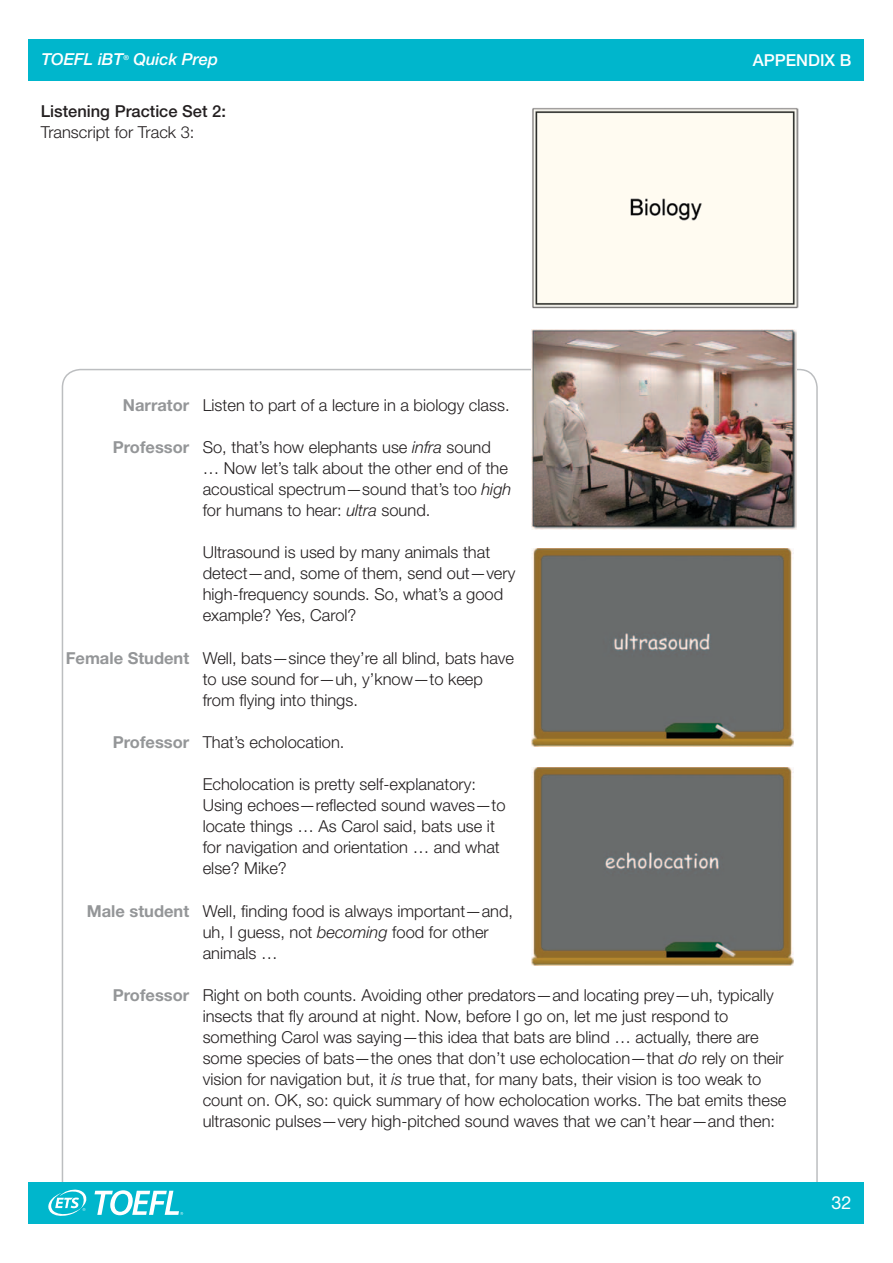
<style>
.page{position:relative;width:893px;height:1263px;background:#fff}
.page>*{position:absolute;margin:0;border:0;box-sizing:border-box;transform-origin:0 0}
.t1{font:18px "Helvetica Neue LT Std";color:#fff}
.t2{font:300 16.5px/21px "Helvetica Neue LT Std";color:#231f20}
.t3{font:500 16.5px "Helvetica Neue LT Std";color:#231f20}
.t4{font:italic 500 16.5px "Helvetica Neue LT Std";color:#fff}
.t5{font:500 16.5px "Helvetica Neue LT Std";color:#fff}
.t6{font:italic 500 7.05px "Helvetica Neue LT Std";color:#fff}
.s1{font-weight:700;color:#949698}
.s2{font-style:italic}
</style>
<div class="page">
<div style="left:29px;top:39px;width:835px;height:42px;background:#00b6cc"></div>
<div style="left:29px;top:1182px;width:835px;height:42px;background:#00b6cc"></div>
<svg style="left:48px;top:1189px;width:39px;height:27px"></svg>
<svg style="left:95px;top:1190px;width:88px;height:25px"></svg>
<img style="left:532px;top:108px;width:266px;height:201px">
<img style="left:531px;top:329px;width:266px;height:200px">
<img style="left:531px;top:548px;width:262px;height:198px">
<img style="left:531px;top:768px;width:262px;height:198px">
<p class="t4" style="left:41px;top:50px;width:83px">TOEFL iBT</p>
<p class="t6" style="left:123px;top:53px;width:7px">®</p>
<p class="t4" style="left:134px;top:50px;width:86px">Quick Prep</p>
<p class="t3" style="left:41px;top:102px;width:187px">Listening Practice Set 2:</p>
<p class="t2" style="left:41px;top:122px;width:155px">Transcript for Track 3:</p>
<p class="t5" style="left:753px;top:50px;width:12px">App</p>
<p class="t5" style="left:786px;top:50px;width:21px">endix</p>
<p class="t5" style="left:840px;top:50px;width:13px">B</p>
<p class="t2" style="left:123px;top:395px;width:388px"><span class="s1">Narrator</span> Listen to part of a lecture in a biology class.</p>
<p class="t2" style="left:203px;top:437px;width:310px;text-indent:-90px"><span class="s1">Professor</span> So, that’s how elephants use <span class="s2">infra</span> sound … Now let’s talk about the other end of the acoustical spectrum—sound that’s too <span class="s2">high </span>for humans to hear: <span class="s2">ultra</span> sound.</p>
<p class="t2" style="left:203px;top:542px;width:314px">Ultrasound is used by many animals that detect—and, some of them, send out—very high-frequency sounds. So, what’s a good example? Yes, Carol?</p>
<p class="t2" style="left:203px;top:647px;width:313px;text-indent:-137px"><span class="s1">Female Student</span> Well, bats—since they’re all blind, bats have to use sound for—uh, y’know—to keep from flying into things.</p>
<p class="t2" style="left:113px;top:731px;width:233px"><span class="s1">Professor</span> That’s echolocation.</p>
<p class="t2" style="left:203px;top:773px;width:304px">Echolocation is pretty self-explanatory:<br>Using echoes—reflected sound waves—to locate things … As Carol said, bats use it for navigation and orientation … and what else? Mike?</p>
<p class="t2" style="left:203px;top:900px;width:312px;text-indent:-116px"><span class="s1">Male student</span> Well, finding food is always important—and, uh, I guess, not <span class="s2">becoming</span> food for other animals …</p>
<p class="t2" style="left:203px;top:984px;width:585px;text-indent:-90px"><span class="s1">Professor</span> Right on both counts. Avoiding other predators—and locating prey—uh, typically insects that fly around at night. Now, before I go on, let me just respond to something Carol was saying—this idea that bats are blind … actually, there are some species of bats—the ones that don’t use echolocation—that <span class="s2">do</span> rely on their vision for navigation but, it <span class="s2">is</span> true that, for many bats, their vision is too weak to count on. OK, so: quick summary of how echolocation works. The bat emits these ultrasonic pulses—very high-pitched sound waves that we can’t hear—and then:</p>
<p class="t1" style="left:831px;top:1192px;width:22px">32</p>
</div>
